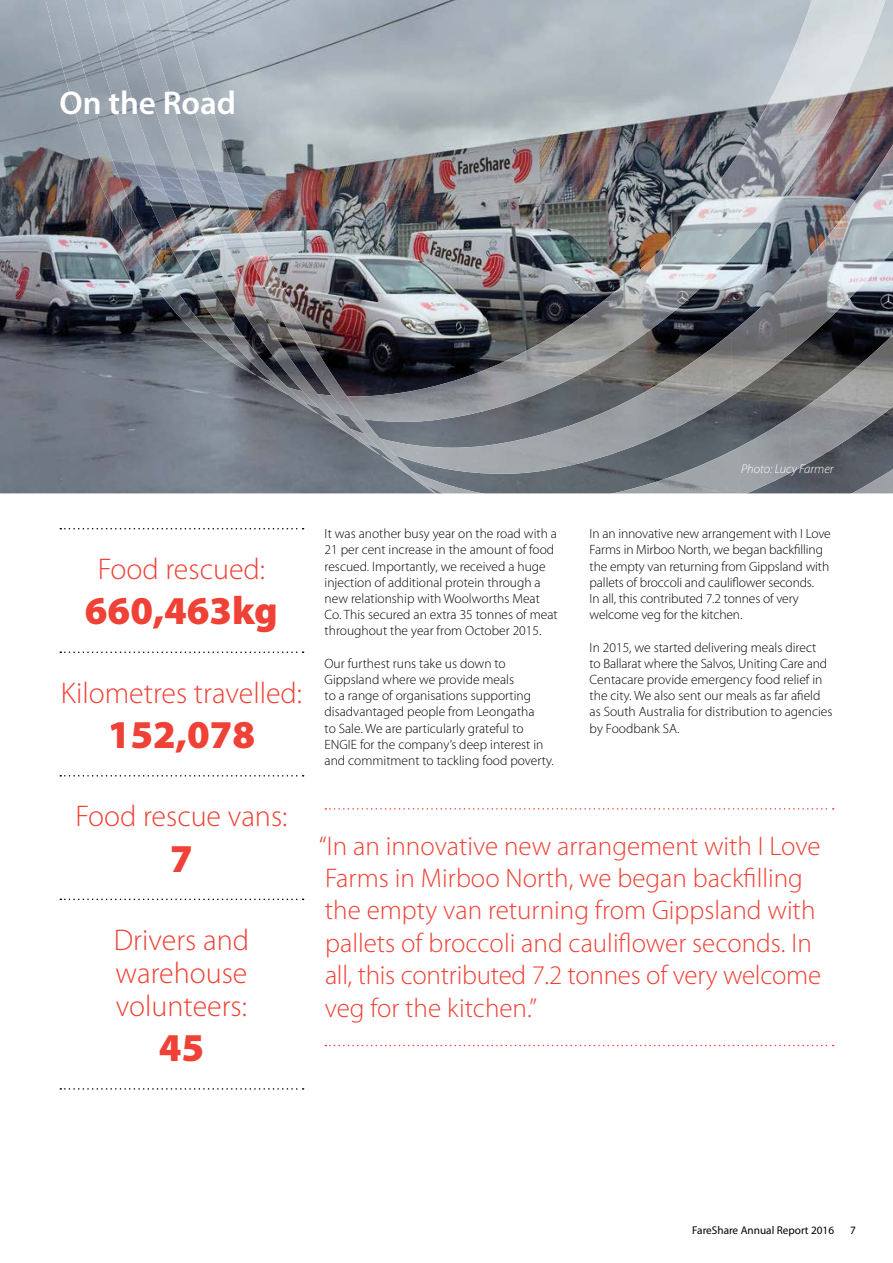
<style>
.page{position:relative;width:893px;height:1263px;background:#fff}
.page>*{position:absolute;margin:0;border:0;box-sizing:border-box;transform-origin:0 0}
.t1{font:900 39.6px "Myriad Pro";color:#ef4135}
.t2{font:600 33px "Myriad Pro";color:#fff}
.t3{font:300 30px/33px "Myriad Pro";color:#ef4135;text-align:justify}
.t4{font:300 27px/32.4px "Myriad Pro";color:#ef4135}
.t5{font:300 13.5px/16.2px "Myriad Pro";color:#000}
.t6{font:italic 300 12.75px "Myriad Pro";color:#fff}
.t7{font:11.25px "Myriad Pro";color:#000}
</style>
<div class="page">
<img style="left:0;top:0;width:893px;height:493px">
<img style="left:46px;top:0;width:52px;height:178px">
<img style="left:781px;top:0;width:104px;height:158px">
<img style="left:728px;top:78px;width:53px;height:183px">
<img style="left:98px;top:176px;width:40px;height:104px">
<img style="left:675px;top:168px;width:53px;height:142px">
<img style="left:781px;top:158px;width:29px;height:42px">
<img style="left:150px;top:287px;width:42px;height:53px">
<img style="left:623px;top:234px;width:53px;height:101px">
<img style="left:570px;top:284px;width:53px;height:51px">
<img style="left:203px;top:358px;width:43px;height:17px">
<img style="left:465px;top:324px;width:106px;height:11px">
<img style="left:255px;top:375px;width:188px;height:47px">
<img style="left:85px;top:0;width:53px;height:176px">
<img style="left:138px;top:168px;width:54px;height:119px">
<img style="left:839px;top:144px;width:54px;height:165px">
<img style="left:192px;top:283px;width:34px;height:75px">
<img style="left:785px;top:221px;width:55px;height:114px">
<img style="left:731px;top:283px;width:55px;height:52px">
<img style="left:246px;top:363px;width:32px;height:40px">
<img style="left:677px;top:333px;width:55px;height:2px">
<img style="left:300px;top:418px;width:29px;height:17px">
<img style="left:354px;top:425px;width:89px;height:49px">
<img style="left:124px;top:0;width:51px;height:168px">
<img style="left:175px;top:149px;width:51px;height:134px">
<img style="left:226px;top:263px;width:52px;height:100px">
<img style="left:278px;top:348px;width:51px;height:70px">
<img style="left:329px;top:412px;width:15px;height:43px">
<svg style="left:443px;top:335px;width:347px;height:134px;background:#76797b"></svg>
<img style="left:790px;top:335px;width:103px;height:134px">
<img style="left:739px;top:417px;width:52px;height:52px">
<img style="left:381px;top:455px;width:101px;height:38px">
<img style="left:613px;top:447px;width:127px;height:22px">
<img style="left:162px;top:0;width:45px;height:149px">
<img style="left:207px;top:90px;width:46px;height:173px">
<img style="left:253px;top:220px;width:46px;height:128px">
<img style="left:299px;top:318px;width:46px;height:94px">
<img style="left:344px;top:393px;width:47px;height:66px">
<img style="left:390px;top:450px;width:46px;height:43px">
<svg style="left:442px;top:469px;width:451px;height:25px;background:#777d84"></svg>
<img style="left:852px;top:469px;width:41px;height:24px">
<svg style="left:325px;top:808px;width:509px;height:2px"></svg>
<svg style="left:325px;top:1045px;width:509px;height:1px"></svg>
<svg style="left:60px;top:528px;width:244px;height:1px"></svg>
<svg style="left:60px;top:651px;width:244px;height:2px"></svg>
<svg style="left:60px;top:775px;width:244px;height:1px"></svg>
<svg style="left:60px;top:898px;width:244px;height:2px"></svg>
<svg style="left:60px;top:1088px;width:244px;height:2px"></svg>
<h2 class="t2" style="left:60px;top:85px;width:178px">On the Road</h2>
<p class="t6" style="left:741px;top:462px;width:94px">Photo: Lucy Farmer</p>
<h3 class="t3" style="left:98px;top:553px;width:169px">Food rescued:</h3>
<h1 class="t1" style="left:85px;top:589px;width:194px">660,463kg</h1>
<h3 class="t3" style="left:61px;top:677px;width:243px">Kilometres travelled:</h3>
<h1 class="t1" style="left:108px;top:712px;width:149px">152,078</h1>
<h3 class="t3" style="left:75px;top:800px;width:214px">Food rescue vans:</h3>
<h1 class="t1" style="left:170px;top:836px;width:24px">7</h1>
<h3 class="t3" style="left:114px;top:924px;width:137px">Drivers and warehouse volunteers:</h3>
<h1 class="t1" style="left:159px;top:1025px;width:47px">45</h1>
<p class="t5" style="left:325px;top:526px;width:235px">It was another busy year on the road with a 21 per cent increase in the amount of food rescued. Importantly, we received a huge injection of additional protein through a new relationship with Woolworths Meat Co. This secured an extra 35 tonnes of meat throughout the year from October 2015.</p>
<p class="t5" style="left:325px;top:655px;width:231px">Our furthest runs take us down to Gippsland where we provide meals<br>to a range of organisations supporting disadvantaged people from Leongatha<br>to Sale. We are particularly grateful to ENGIE for the company’s deep interest in and commitment to tackling food poverty.</p>
<p class="t5" style="left:590px;top:526px;width:243px">In an innovative new arrangement with I Love Farms in Mirboo North, we began backfilling the empty van returning from Gippsland with pallets of broccoli and cauliflower seconds.<br>In all, this contributed 7.2 tonnes of very welcome veg for the kitchen.</p>
<p class="t5" style="left:590px;top:639px;width:244px">In 2015, we started delivering meals direct<br>to Ballarat where the Salvos, Uniting Care and Centacare provide emergency food relief in the city. We also sent our meals as far afield as South Australia for distribution to agencies by Foodbank SA.</p>
<p class="t4" style="left:319px;top:830px;width:504px">“In an innovative new arrangement with I Love Farms in Mirboo North, we began backfilling the empty van returning from Gippsland with pallets of broccoli and cauliflower seconds. In all, this contributed 7.2 tonnes of very welcome veg for the kitchen.”</p>
<p class="t7" style="left:692px;top:1224px;width:143px">FareShare Annual Report 2016</p>
<p class="t7" style="left:850px;top:1224px;width:7px">7</p>
</div>
